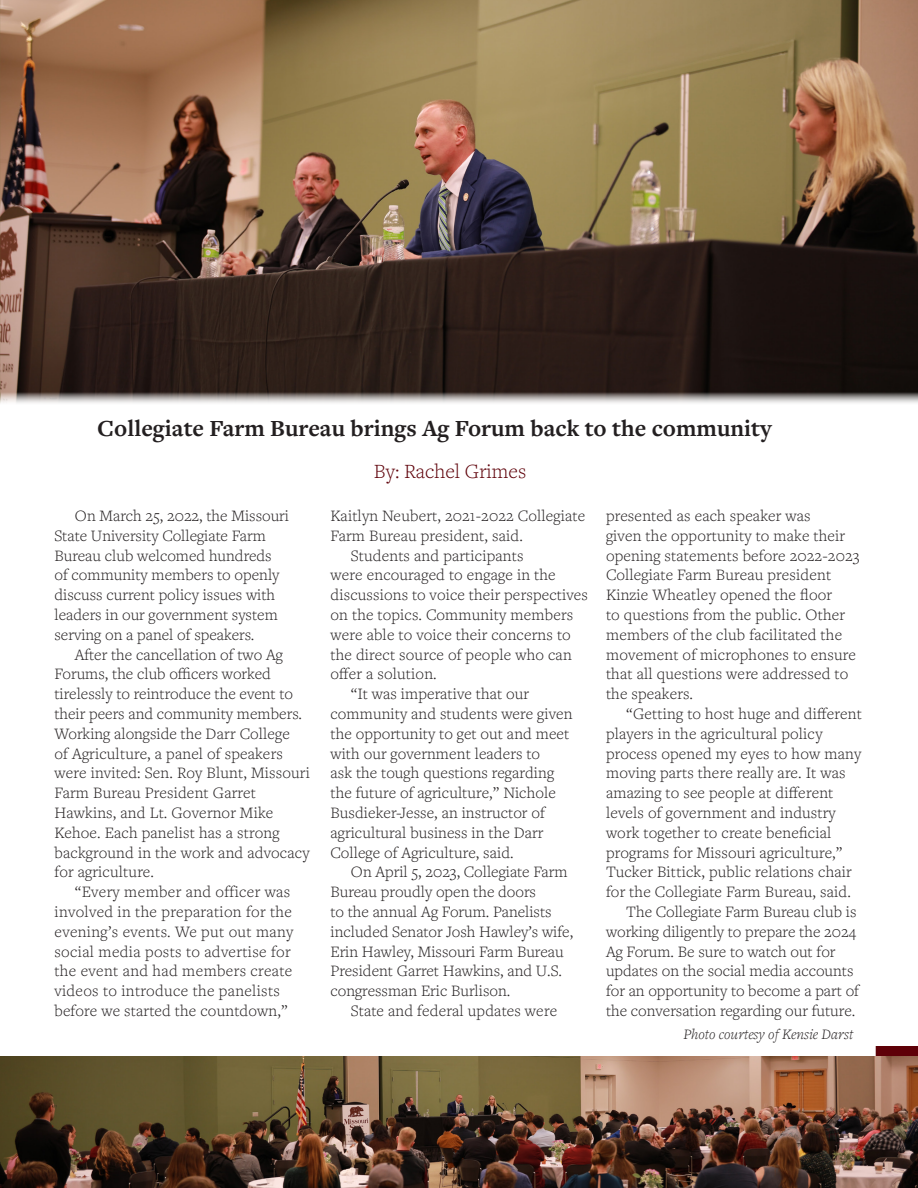
<style>
.page{position:relative;width:918px;height:1188px;background:#fff}
.page>*{position:absolute;margin:0;border:0;box-sizing:border-box;transform-origin:0 0}
.t1{font:700 24px "Freight Text Pro";color:#231f20}
.t2{font:300 21px "Freight Text Pro";color:#5e0009}
.t3{font:300 16.5px/19.8px "Freight Text Pro";letter-spacing:.01em;color:#231f20}
.t4{font:italic 300 15px "Freight Text Pro";color:#231f20}
</style>
<div class="page">
<img style="left:875px;top:1047px;width:43px;height:9px">
<img style="left:0;top:0;width:918px;height:403px">
<img style="left:1px;top:1056px;width:917px;height:132px">
<p class="t1" style="left:97px;top:413px;width:676px">Collegiate Farm Bureau brings Ag Forum back to the community</p>
<p class="t2" style="left:374px;top:458px;width:154px">By: Rachel Grimes</p>
<p class="t3" style="left:55px;top:505px;width:236px;text-indent:20px">On March 25, 2022, the Missouri<br>State University Collegiate Farm<br>Bureau club welcomed hundreds of community members to openly discuss current policy issues with leaders in our government system serving on a panel of speakers.</p>
<p class="t3" style="left:55px;top:644px;width:257px;text-indent:20px">After the cancellation of two Ag<br>Forums, the club officers worked tirelessly to reintroduce the event to their peers and community members.<br>Working alongside the Darr College<br>of Agriculture, a panel of speakers were invited: Sen. Roy Blunt, Missouri<br>Farm Bureau President Garret<br>Hawkins, and Lt. Governor Mike<br>Kehoe. Each panelist has a strong background in the work and advocacy for agriculture.</p>
<p class="t3" style="left:55px;top:881px;width:240px;text-indent:20px">“Every member and officer was involved in the preparation for the evening’s events. We put out many social media posts to advertise for the event and had members create videos to introduce the panelists before we started the countdown,”</p>
<p class="t3" style="left:331px;top:505px;width:256px">Kaitlyn Neubert, 2021-2022 Collegiate<br>Farm Bureau president, said.</p>
<p class="t3" style="left:331px;top:545px;width:259px;text-indent:20px">Students and participants<br>were encouraged to engage in the discussions to voice their perspectives on the topics. Community members were able to voice their concerns to the direct source of people who can offer a solution.</p>
<p class="t3" style="left:331px;top:683px;width:243px;text-indent:20px">“It was imperative that our community and students were given the opportunity to get out and meet with our government leaders to<br>ask the tough questions regarding the future of agriculture,” Nichole Busdieker-Jesse, an instructor of agricultural business in the Darr College of Agriculture, said.</p>
<p class="t3" style="left:331px;top:862px;width:244px;text-indent:20px">On April 5, 2023, Collegiate Farm Bureau proudly open the doors<br>to the annual Ag Forum. Panelists included Senator Josh Hawley’s wife, Erin Hawley, Missouri Farm Bureau President Garret Hawkins, and U.S. congressman Eric Burlison.</p>
<p class="t3" style="left:351px;top:1000px;width:208px">State and federal updates were</p>
<p class="t3" style="left:606px;top:505px;width:255px">presented as each speaker was<br>given the opportunity to make their opening statements before 2022-2023<br>Collegiate Farm Bureau president<br>Kinzie Wheatley opened the floor<br>to questions from the public. Other members of the club facilitated the movement of microphones to ensure that all questions were addressed to the speakers.</p>
<p class="t3" style="left:606px;top:703px;width:257px;text-indent:20px">“Getting to host huge and different players in the agricultural policy process opened my eyes to how many moving parts there really are. It was amazing to see people at different levels of government and industry work together to create beneficial programs for Missouri agriculture,” Tucker Bittick, public relations chair for the Collegiate Farm Bureau, said.</p>
<p class="t3" style="left:606px;top:901px;width:255px;text-indent:20px">The Collegiate Farm Bureau club is working diligently to prepare the 2024<br>Ag Forum. Be sure to watch out for updates on the social media accounts for an opportunity to become a part of the conversation regarding our future.</p>
<p class="t4" style="left:683px;top:1024px;width:171px">Photo courtesy of Kensie Darst</p>
</div>
